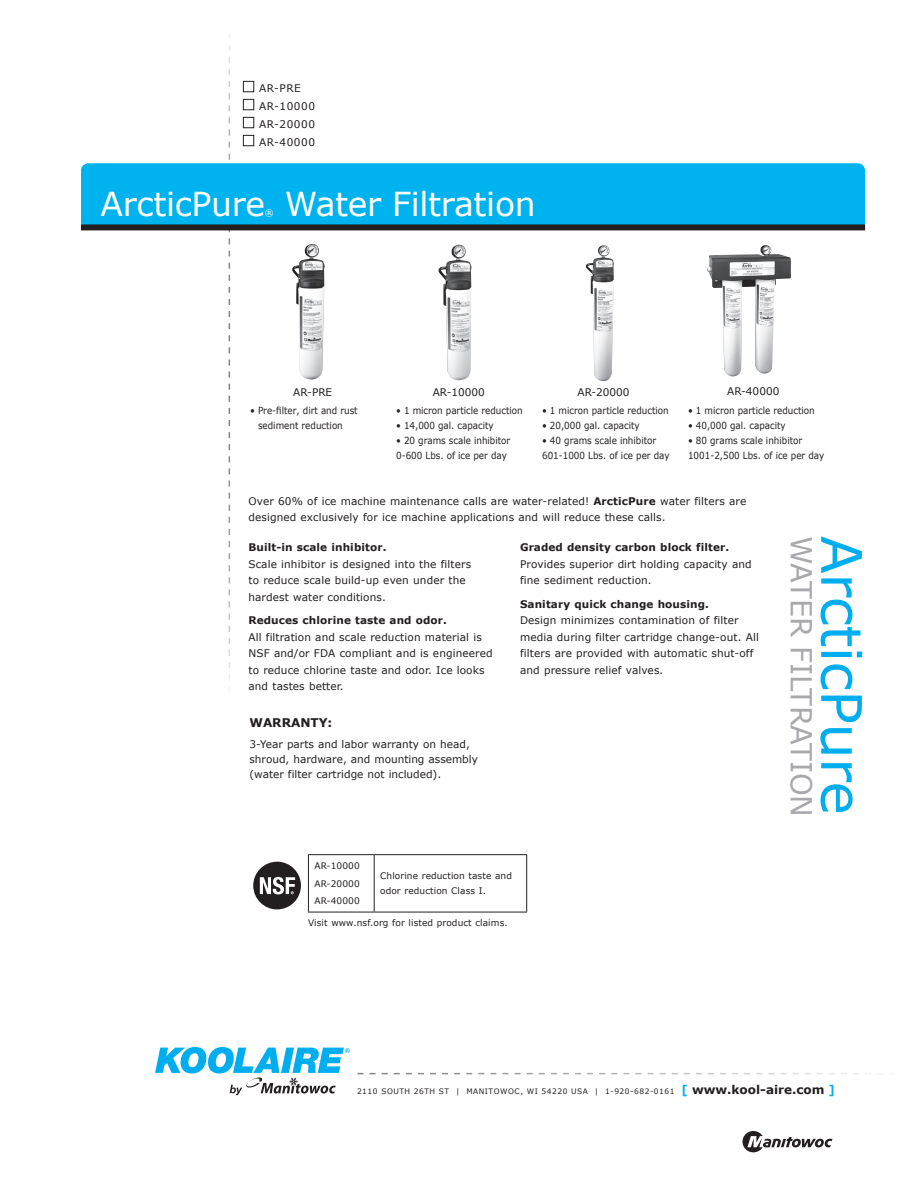
<style>
.page{position:relative;width:918px;height:1188px;background:#fff}
.page>*{position:absolute;margin:0;border:0;box-sizing:border-box;transform-origin:0 0}
.Product_Header-Blue{font:55.95px "Verdana";letter-spacing:-.01em;color:#00aeef}
.Product_Header-Blue-2{font:33px "Verdana";letter-spacing:-.01em;color:#fff}
.Product_Header-Blue-3{font:28.95px "Verdana";letter-spacing:-.01em;color:#a8a9ad}
.StandardFeatures-Bod{font:700 12px "Verdana";color:#231f20}
.StandardFeatures-Bod-2{font:10.5px/16.5px "Verdana";letter-spacing:.01em;color:#231f20}
.StandardFeatures-Bod-3{font:700 10.5px "Verdana";letter-spacing:.01em;color:#231f20}
.Model_Numbers{font:10.5px "Verdana";letter-spacing:.05em;color:#231f20}
.Model_Number-Photo{font:10.5px "Verdana";color:#231f20}
.t1{font:9.75px/15px "Verdana";color:#231f20;scale:.9 1}
.StandardFeatures-Bod-4{font:9px/15px "Verdana";letter-spacing:.01em;color:#231f20}
.Product_Header-Blue-4{font:9px "Verdana";color:#fff}
.t2{font:7.5px "Verdana";letter-spacing:.07em;color:#231f20}
.s1{font-weight:700}
.s2{font-weight:700;font-size:12px;color:#00aeef}
.s3{font-weight:700;font-size:12px}
</style>
<div class="page">
<svg style="left:229px;top:34px;width:1px;height:646px"></svg>
<div style="left:81px;top:163px;width:784px;height:67px;background:#00b3ef;border-radius:8px"></div>
<div style="left:243px;top:81px;width:11px;height:11px;border:1px solid #231f20"></div>
<div style="left:243px;top:99px;width:11px;height:11px;border:1px solid #231f20"></div>
<div style="left:243px;top:117px;width:11px;height:11px;border:1px solid #231f20"></div>
<div style="left:243px;top:135px;width:11px;height:11px;border:1px solid #231f20"></div>
<svg style="left:155px;top:1047px;width:195px;height:48px"></svg>
<div style="left:81px;top:224px;width:784px;height:6px;background:#231f20"></div>
<svg style="left:743px;top:1131px;width:89px;height:21px"></svg>
<svg style="left:357px;top:1073px;width:523px;height:1px"></svg>
<img style="left:292px;top:244px;width:33px;height:136px">
<img style="left:438px;top:245px;width:34px;height:135px">
<img style="left:586px;top:245px;width:28px;height:136px">
<img style="left:707px;top:245px;width:84px;height:132px">
<div style="left:253px;top:862px;width:48px;height:47px;background:#231f20;border-radius:50%"></div>
<svg style="left:260px;top:877px;width:35px;height:17px"></svg>
<hr style="left:308px;top:854px;width:66px;height:1px;background:#231f20">
<hr style="left:308px;top:855px;width:1px;height:57px;background:#231f20">
<hr style="left:374px;top:854px;width:153px;height:1px;background:#231f20">
<hr style="left:374px;top:855px;width:1px;height:57px;background:#231f20">
<hr style="left:526px;top:855px;width:1px;height:57px;background:#231f20">
<hr style="left:308px;top:912px;width:66px;height:1px;background:#231f20">
<hr style="left:374px;top:912px;width:153px;height:1px;background:#231f20">
<p class="Model_Numbers" style="left:259px;top:81px;width:43px">AR-PRE</p>
<p class="Model_Numbers" style="left:259px;top:99px;width:57px">AR-10000</p>
<p class="Model_Numbers" style="left:259px;top:117px;width:57px">AR-20000</p>
<p class="Model_Numbers" style="left:259px;top:135px;width:57px">AR-40000</p>
<p class="Product_Header-Blue-2" style="left:100px;top:181px;width:166px">ArcticPure</p>
<p class="Product_Header-Blue-4" style="left:265px;top:207px;width:10px">®</p>
<p class="Product_Header-Blue-2" style="left:285px;top:181px;width:252px">Water Filtration</p>
<p class="Model_Number-Photo" style="left:293px;top:385px;width:40px">AR-PRE</p>
<p class="Model_Number-Photo" style="left:433px;top:385px;width:54px">AR-10000</p>
<p class="Model_Number-Photo" style="left:577px;top:385px;width:54px">AR-20000</p>
<p class="Model_Number-Photo" style="left:727px;top:384px;width:54px">AR-40000</p>
<p class="t1" style="left:258px;top:403px;width:112px;text-indent:-8px">• Pre-filter, dirt and rust sediment reduction</p>
<p class="t1" style="left:396px;top:403px;width:142px">• 1 micron particle reduction</p>
<p class="t1" style="left:542px;top:403px;width:142px">• 1 micron particle reduction</p>
<p class="t1" style="left:542px;top:418px;width:110px">• 20,000 gal. capacity</p>
<p class="t1" style="left:542px;top:433px;width:128px">• 40 grams scale inhibitor</p>
<p class="t1" style="left:542px;top:448px;width:143px">601-1000 Lbs. of ice per day</p>
<p class="t1" style="left:688px;top:403px;width:142px">• 1 micron particle reduction</p>
<p class="t1" style="left:688px;top:418px;width:110px">• 40,000 gal. capacity</p>
<p class="t1" style="left:688px;top:433px;width:128px">• 80 grams scale inhibitor</p>
<p class="t1" style="left:688px;top:448px;width:153px">1001-2,500 Lbs. of ice per day</p>
<p class="t1" style="left:396px;top:418px;width:110px">• 14,000 gal. capacity</p>
<p class="t1" style="left:396px;top:433px;width:128px">• 20 grams scale inhibitor</p>
<p class="t1" style="left:396px;top:448px;width:125px">0-600 Lbs. of ice per day</p>
<p class="StandardFeatures-Bod-2" style="left:248px;top:493px;width:499px">Over 60% of ice machine maintenance calls are water-related! <span class="s1">ArcticPure</span> water filters are designed exclusively for ice machine applications and will reduce these calls.</p>
<p class="StandardFeatures-Bod-3" style="left:248px;top:540px;width:140px">Built-in scale inhibitor.</p>
<p class="StandardFeatures-Bod-2" style="left:248px;top:556px;width:224px">Scale inhibitor is designed into the filters to reduce scale build-up even under the hardest water conditions.</p>
<p class="StandardFeatures-Bod-3" style="left:248px;top:613px;width:200px">Reduces chlorine taste and odor.</p>
<p class="StandardFeatures-Bod-2" style="left:248px;top:628px;width:246px">All filtration and scale reduction material is NSF and/or FDA compliant and is engineered to reduce chlorine taste and odor. Ice looks and tastes better.</p>
<p class="StandardFeatures-Bod-3" style="left:520px;top:540px;width:211px">Graded density carbon block filter.</p>
<p class="StandardFeatures-Bod-2" style="left:520px;top:556px;width:233px">Provides superior dirt holding capacity and fine sediment reduction.</p>
<p class="StandardFeatures-Bod-3" style="left:520px;top:596px;width:190px">Sanitary quick change housing.</p>
<p class="StandardFeatures-Bod-2" style="left:520px;top:612px;width:240px">Design minimizes contamination of filter media during filter cartridge change-out. All filters are provided with automatic shut-off and pressure relief valves.</p>
<p class="StandardFeatures-Bod" style="left:249px;top:715px;width:84px">WARRANTY:</p>
<p class="StandardFeatures-Bod-2" style="left:249px;top:736px;width:230px;line-height:15px">3-Year parts and labor warranty on head, shroud, hardware, and mounting assembly (water filter cartridge not included).</p>
<p class="StandardFeatures-Bod-4" style="left:314px;top:859px;width:47px">AR-10000</p>
<p class="StandardFeatures-Bod-4" style="left:314px;top:876px;width:47px">AR-20000</p>
<p class="StandardFeatures-Bod-4" style="left:314px;top:893px;width:47px">AR-40000</p>
<p class="StandardFeatures-Bod-4" style="left:380px;top:868px;width:133px">Chlorine reduction taste and odor reduction Class I.</p>
<p class="StandardFeatures-Bod-4" style="left:308px;top:915px;width:201px">Visit www.nsf.org for listed product claims.</p>
<p class="Product_Header-Blue-3" style="left:821px;top:536px;width:282px;rotate:90deg">WATER FILTRATION</p>
<p class="Product_Header-Blue" style="left:880px;top:536px;width:281px;rotate:90deg">ArcticPure</p>
<p class="t2" style="left:357px;top:1086px;width:480px">2110 SOUTH 26TH ST | MANITOWOC, WI 54220 USA | 1-920-682-0161 <span class="s2">[</span> <span class="s3">www.kool-aire.com</span> <span class="s2">]</span></p>
</div>
